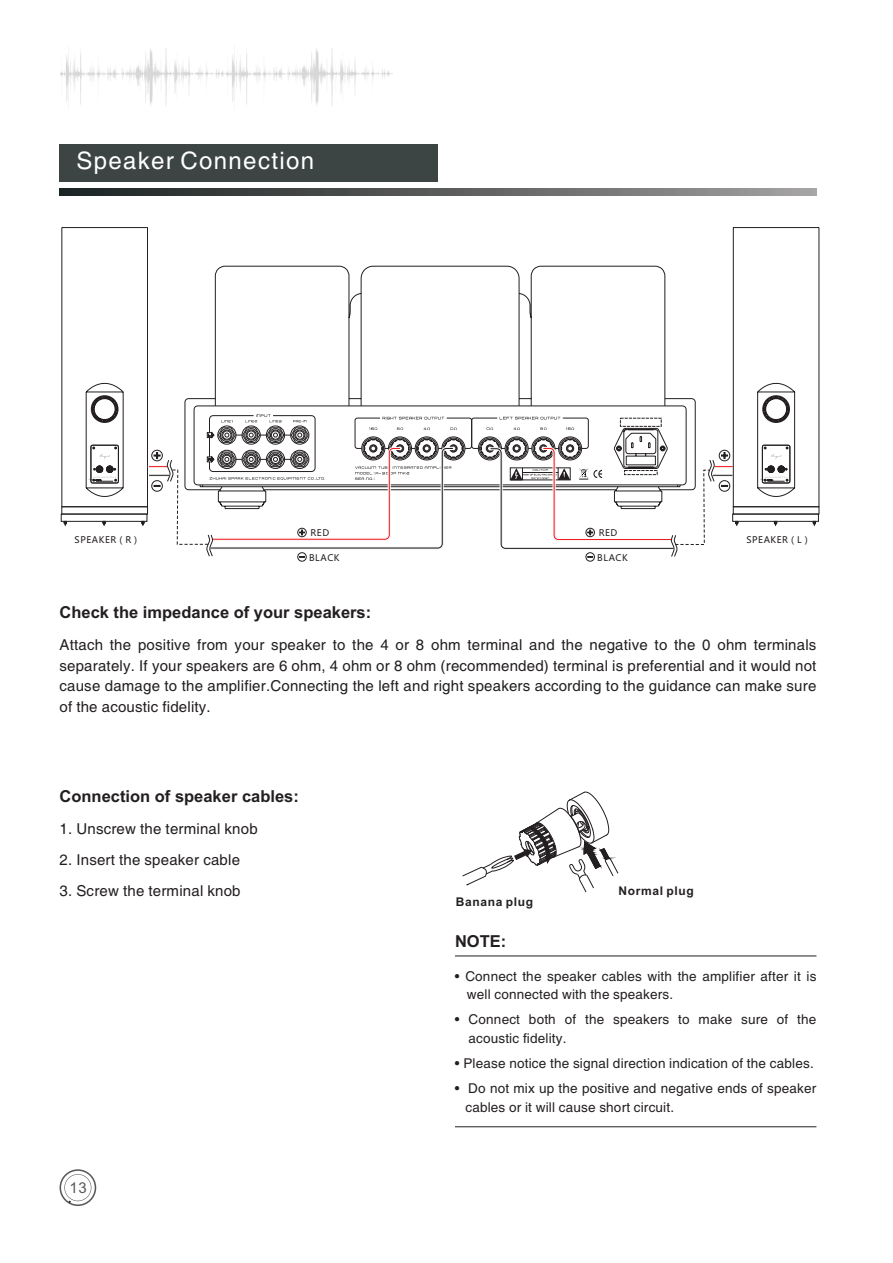
<style>
.page{position:relative;width:893px;height:1263px;background:#fff}
.page>*{position:absolute;margin:0;border:0;box-sizing:border-box;transform-origin:0 0}
.t1{font:24px "Helvetica";letter-spacing:.055em;color:#fff}
.t2{font:700 16.5px "Helvetica";color:#231f20}
.t3{font:15px/20.9px "Helvetica";letter-spacing:.015em;color:#231f20;text-align:justify}
.t4{font:15px "Arial";color:#57585a}
.t5{font:13.5px/18.8px "Helvetica";letter-spacing:.015em;color:#231f20}
.t6{font:700 12px "Helvetica";letter-spacing:.055em;color:#231f20}
.t7{font:9px "Microsoft Ya Hei";letter-spacing:.06em;color:#231f20}
</style>
<div class="page">
<svg style="left:214px;top:265px;width:452px;height:133px"></svg>
<svg style="left:184px;top:398px;width:512px;height:7px"></svg>
<div style="left:60px;top:144px;width:378px;height:38px;background:#3c4444"></div>
<svg style="left:60px;top:189px;width:756px;height:6px;background:#5c5e5d"></svg>
<img style="left:60px;top:48px;width:333px;height:58px">
<svg style="left:60px;top:1169px;width:36px;height:37px"></svg>
<hr style="left:455px;top:956px;width:361px;height:1px;background:#231f20">
<hr style="left:455px;top:1126px;width:361px;height:1px;background:#231f20">
<svg style="left:462px;top:791px;width:157px;height:102px"></svg>
<div style="left:586px;top:552px;width:9px;height:10px;border:1px solid #231f20;border-radius:50%"></div>
<div style="left:297px;top:552px;width:10px;height:10px;border:1px solid #231f20;border-radius:50%"></div>
<svg style="left:63px;top:522px;width:4px;height:4px"></svg>
<svg style="left:141px;top:522px;width:4px;height:4px"></svg>
<svg style="left:102px;top:522px;width:4px;height:4px"></svg>
<div style="left:61px;top:514px;width:86px;height:8px;border:1px solid #231f20"></div>
<div style="left:714px;top:465px;width:20px;height:3px;background:#ee1d23;border:1px solid #fff"></div>
<div style="left:712px;top:474px;width:21px;height:3px;background:#231f20;border:1px solid #fff"></div>
<div style="left:719px;top:450px;width:11px;height:11px;border:1px solid #231f20;border-radius:50%"></div>
<div style="left:719px;top:480px;width:11px;height:12px;border:1px solid #231f20;border-radius:50%"></div>
<div style="left:148px;top:465px;width:20px;height:3px;background:#ee1d23;border:1px solid #fff"></div>
<div style="left:148px;top:474px;width:22px;height:3px;background:#231f20;border:1px solid #fff"></div>
<svg style="left:167px;top:405px;width:548px;height:153px"></svg>
<div style="left:151px;top:450px;width:12px;height:11px;border:1px solid #231f20;border-radius:50%"></div>
<div style="left:151px;top:480px;width:12px;height:12px;border:1px solid #231f20;border-radius:50%"></div>
<svg style="left:61px;top:227px;width:100px;height:280px"></svg>
<svg style="left:721px;top:227px;width:99px;height:280px"></svg>
<svg style="left:735px;top:522px;width:4px;height:4px"></svg>
<svg style="left:812px;top:522px;width:5px;height:4px"></svg>
<svg style="left:773px;top:522px;width:5px;height:4px"></svg>
<div style="left:733px;top:506px;width:86px;height:8px;border:1px solid #231f20"></div>
<div style="left:732px;top:514px;width:87px;height:8px;border:1px solid #231f20"></div>
<h1 class="t1" style="left:77px;top:152px;width:239px">Speaker Connection</h1>
<p class="t7" style="left:310px;top:529px;width:20px">RED</p>
<p class="t7" style="left:309px;top:553px;width:32px">BLACK</p>
<p class="t7" style="left:599px;top:529px;width:20px">RED</p>
<p class="t7" style="left:597px;top:553px;width:32px">BLACK</p>
<p class="t7" style="left:75px;top:536px;width:67px">SPEAKER（R）</p>
<p class="t7" style="left:746px;top:536px;width:66px">SPEAKER（L）</p>
<p class="t2" style="left:60px;top:606px;width:313px">Check the impedance of your speakers:</p>
<p class="t3" style="left:59px;top:635px;width:758px">Attach the positive from your speaker to the 4 or 8 ohm terminal and the negative to the 0 ohm terminals separately. If your speakers are 6 ohm, 4 ohm or 8 ohm (recommended) terminal is preferential and it would not cause damage to the amplifier.Connecting the left and right speakers according to the guidance can make sure of the acoustic fidelity.</p>
<p class="t2" style="left:60px;top:790px;width:241px">Connection of speaker cables:</p>
<p class="t3" style="left:60px;top:819px;width:200px">1. Unscrew the terminal knob</p>
<p class="t3" style="left:60px;top:851px;width:182px">2. Insert the speaker cable</p>
<p class="t3" style="left:60px;top:882px;width:183px">3. Screw the terminal knob</p>
<p class="t4" style="left:69px;top:1182px;width:19px">13</p>
<p class="t6" style="left:456px;top:897px;width:79px">Banana plug</p>
<p class="t2" style="left:455px;top:935px;width:53px">NOTE:</p>
<p class="t6" style="left:618px;top:887px;width:77px">Normal plug</p>
<p class="t5" style="left:467px;top:968px;width:351px;text-indent:-12px">• Connect the speaker cables with the amplifier after it is well connected with the speakers.</p>
<p class="t5" style="left:468px;top:1011px;width:349px;text-indent:-13px">• Connect both of the speakers to make sure of the acoustic fidelity.</p>
<p class="t5" style="left:455px;top:1055px;width:360px">• Please notice the signal direction indication of the cables.</p>
<p class="t5" style="left:465px;top:1080px;width:352px;text-indent:-10px">• Do not mix up the positive and negative ends of speaker cables or it will cause short circuit.</p>
</div>
